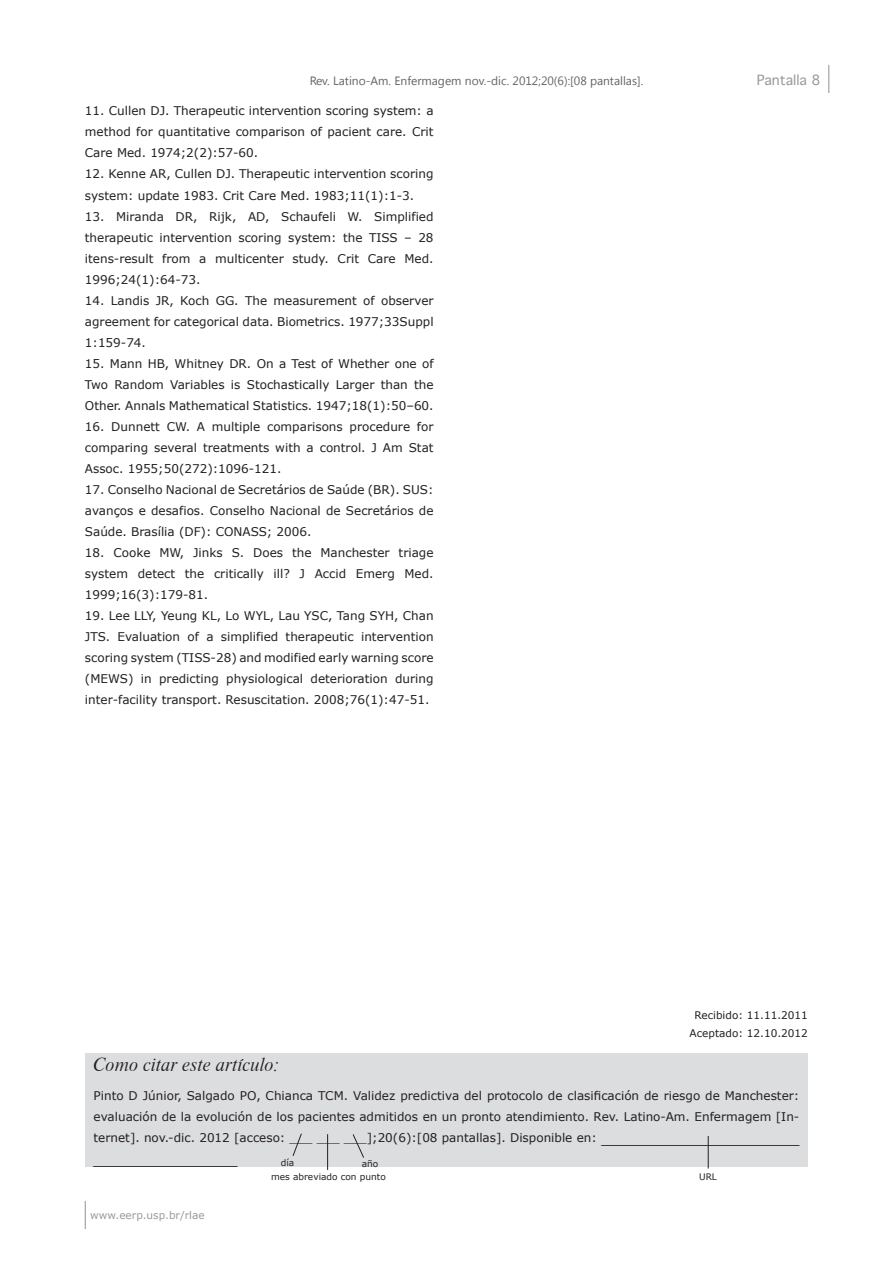
<style>
.page{position:relative;width:893px;height:1263px;background:#fff}
.page>*{position:absolute;margin:0;border:0;box-sizing:border-box;transform-origin:0 0}
.t1{font:18px "Dutch 801 BT Italic Headline";letter-spacing:.02em;color:#231f20}
.t2{font:18px "Times New Roman";color:#231f20}
.t3{font:13.5px "Geneva";color:#6c6d70}
._18__Referências{font:12px/21px "Verdana";color:#231f20;text-align:justify}
.t4{font:12px "Segoe UI";color:#231f20}
._21__Recebido_Aceito{font:10.5px "Verdana";color:#231f20}
.t5{font:10.5px "Verdana";color:#6c6d70}
._18__Referências-2{font:9px "Verdana";color:#231f20}
.s1{font-family:"Times New Roman";font-size:18px}
</style>
<div class="page">
<svg style="left:85px;top:1201px;width:1px;height:28px"></svg>
<svg style="left:828px;top:65px;width:1px;height:28px"></svg>
<div style="left:85px;top:1053px;width:723px;height:114px;background:#dcdddf"></div>
<hr style="left:708px;top:1136px;width:1px;height:32px;background:#231f20">
<svg style="left:292px;top:1133px;width:10px;height:23px"></svg>
<hr style="left:327px;top:1134px;width:1px;height:36px;background:#231f20">
<svg style="left:353px;top:1134px;width:11px;height:24px"></svg>
<p class="t4" style="left:309px;top:72px;width:336px">Rev. Latino-Am. Enfermagem nov.-dic. 2012;20(6):[08 pantallas].</p>
<p class="t3" style="left:756px;top:72px;width:65px">Pantalla 8</p>
<p class="_18__Referências" style="left:85px;top:100px;width:350px">11. Cullen DJ. Therapeutic intervention scoring system: a method for quantitative comparison of pacient care. Crit Care Med. 1974;2(2):57-60.</p>
<p class="_18__Referências" style="left:85px;top:163px;width:350px">12. Kenne AR, Cullen DJ. Therapeutic intervention scoring system: update 1983. Crit Care Med. 1983;11(1):1-3.</p>
<p class="_18__Referências" style="left:85px;top:205px;width:350px">13. Miranda DR, Rijk, AD, Schaufeli W. Simplified therapeutic intervention scoring system: the TISS – 28 itens-result from a multicenter study. Crit Care Med.<br>1996;24(1):64-73.</p>
<p class="_18__Referências" style="left:85px;top:289px;width:350px">14. Landis JR, Koch GG. The measurement of observer agreement for categorical data. Biometrics. 1977;33Suppl 1:159-74.</p>
<p class="_18__Referências" style="left:85px;top:352px;width:350px">15. Mann HB, Whitney DR. On a Test of Whether one of Two Random Variables is Stochastically Larger than the Other. Annals Mathematical Statistics. 1947;18(1):50–60.</p>
<p class="_18__Referências" style="left:85px;top:415px;width:350px">16. Dunnett CW. A multiple comparisons procedure for comparing several treatments with a control. J Am Stat Assoc. 1955;50(272):1096-121.</p>
<p class="_18__Referências" style="left:85px;top:478px;width:350px">17. Conselho Nacional de Secretários de Saúde (BR). SUS: avanços e desafios. Conselho Nacional de Secretários de Saúde. Brasília (DF): CONASS; 2006.</p>
<p class="_18__Referências" style="left:85px;top:541px;width:350px">18. Cooke MW, Jinks S. Does the Manchester triage system detect the critically ill? J Accid Emerg Med.<br>1999;16(3):179-81.</p>
<p class="_18__Referências" style="left:85px;top:604px;width:350px">19. Lee LLY, Yeung KL, Lo WYL, Lau YSC, Tang SYH, Chan JTS. Evaluation of a simplified therapeutic intervention scoring system (TISS-28) and modified early warning score (MEWS) in predicting physiological deterioration during inter-facility transport. Resuscitation. 2008;76(1):47-51.</p>
<p class="_21__Recebido_Aceito" style="left:694px;top:1008px;width:115px">Recibido: 11.11.2011</p>
<p class="_21__Recebido_Aceito" style="left:690px;top:1026px;width:120px">Aceptado: 12.10.2012</p>
<p class="t1" style="left:94px;top:1053px;width:187px">Como citar este artículo:</p>
<p class="_18__Referências" style="left:94px;top:1085px;width:707px">Pinto D Júnior, Salgado PO, Chianca TCM. Validez predictiva del protocolo de clasificación de riesgo de Manchester: evaluación de la evolución de los pacientes admitidos en un pronto atendimiento. Rev. Latino-Am. Enfermagem [In&shy;ternet]. nov.-dic. 2012 [acceso: ___ ___ ___];20(6):[08 pantallas]. Disponible en: <span class="s1">______________________</span></p>
<p class="t2" style="left:94px;top:1145px;width:145px">________________</p>
<p class="_18__Referências-2" style="left:699px;top:1171px;width:19px">URL</p>
<p class="_18__Referências-2" style="left:281px;top:1156px;width:15px">día</p>
<p class="_18__Referências-2" style="left:271px;top:1171px;width:116px">mes abreviado con punto</p>
<p class="_18__Referências-2" style="left:362px;top:1158px;width:18px">año</p>
<p class="t5" style="left:90px;top:1209px;width:116px">www.eerp.usp.br/rlae</p>
</div>
